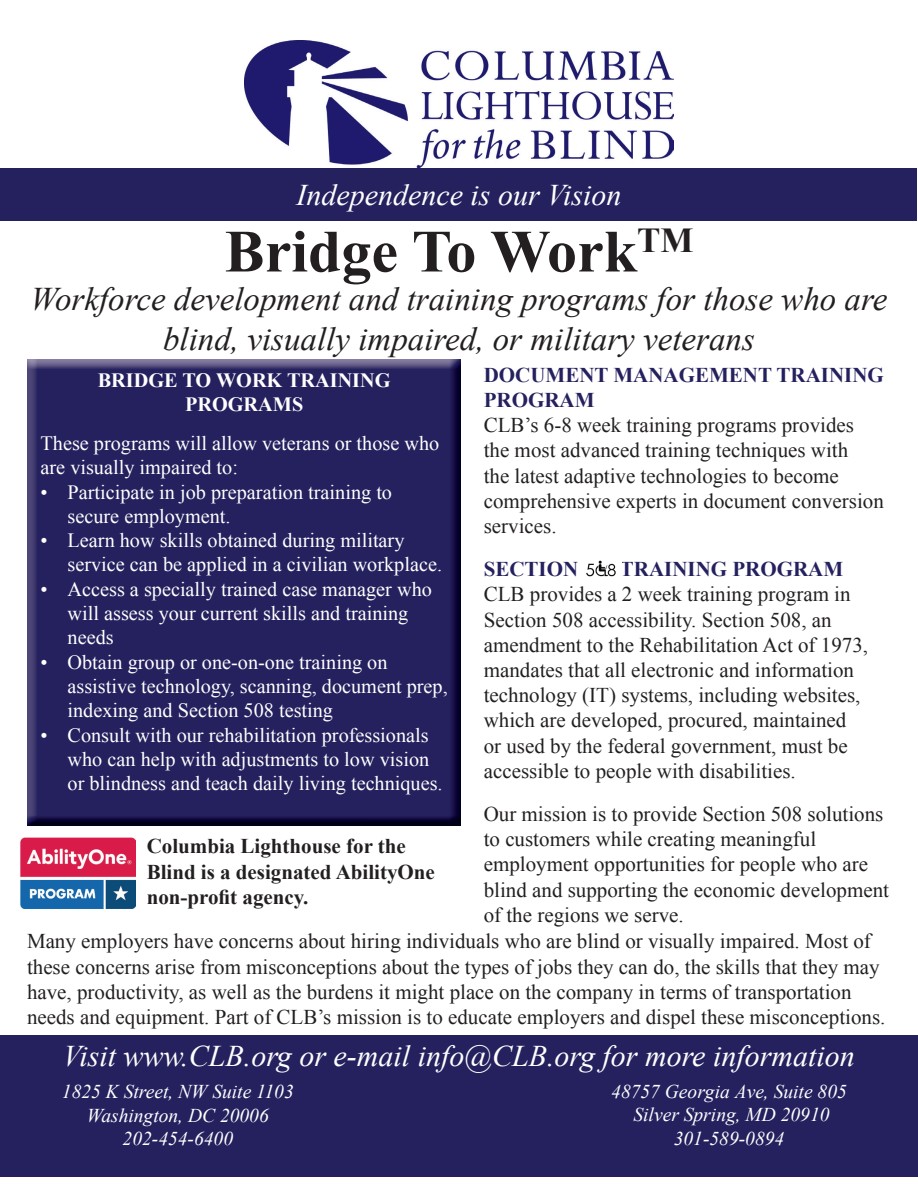
<style>
.page{position:relative;width:918px;height:1188px;background:#fff}
.page>*{position:absolute;margin:0;border:0;box-sizing:border-box;transform-origin:0 0}
.t1{font:700 60px "Times New Roman";color:#231f20}
.t2{font:italic 33px/39.6px "Times New Roman";color:#231f20;text-align:center}
.t3{font:italic 30px "Times New Roman";color:#fff}
.t4{font:21px/25.2px "Times New Roman";color:#231f20}
.t5{font:700 21px/25.2px "Times New Roman";color:#231f20}
.t6{font:700 21px/25.2px "Times New Roman";color:#25215f}
.t7{font:20.25px/24.3px "Times New Roman";color:#fff}
.t8{font:700 20.25px/24.3px "Times New Roman";color:#fff;text-align:center}
.t9{font:italic 19.5px/23.4px "Times New Roman";color:#fff;text-align:center}
</style>
<div class="page">
<img style="left:27px;top:359px;width:433px;height:466px">
<img style="left:244px;top:40px;width:430px;height:128px">
<div style="left:1px;top:169px;width:916px;height:52px;background:#25215f"></div>
<div style="left:0;top:1052px;width:918px;height:125px;background:#25215f"></div>
<div style="left:0;top:1035px;width:918px;height:40px;background:#25215f"></div>
<img style="left:586px;top:560px;width:30px;height:17px">
<img style="left:20px;top:838px;width:116px;height:70px">
<h3 class="t3" style="left:296px;top:175px;width:327px">Independence is our Vision</h3>
<h1 class="t1" style="left:225px;top:210px;width:470px">Bridge To Work<sup>TM</sup></h1>
<h2 class="t2" style="left:31px;top:278px;width:858px">Workforce development and training programs for those who are blind, visually impaired, or military veterans</h2>
<p class="t8" style="left:98px;top:367px;width:294px">BRIDGE TO WORK TRAINING<br>PROGRAMS</p>
<p class="t7" style="left:41px;top:431px;width:400px">These programs will allow veterans or those who are visually impaired to:</p>
<p class="t7" style="left:68px;top:479px;width:326px;text-indent:-27px">• Participate in job preparation training to secure employment.</p>
<p class="t7" style="left:68px;top:528px;width:376px;text-indent:-27px">• Learn how skills obtained during military service can be applied in a civilian workplace.</p>
<p class="t7" style="left:68px;top:576px;width:366px;text-indent:-27px">• Access a specially trained case manager who will assess your current skills and training needs</p>
<p class="t7" style="left:68px;top:649px;width:382px;text-indent:-27px">• Obtain group or one-on-one training on assistive technology, scanning, document prep, indexing and Section 508 testing</p>
<p class="t7" style="left:68px;top:722px;width:377px;text-indent:-27px">• Consult with our rehabilitation professionals who can help with adjustments to low vision or blindness and teach daily living techniques.</p>
<p class="t6" style="left:484px;top:362px;width:402px">DOCUMENT MANAGEMENT TRAINING<br>PROGRAM</p>
<p class="t4" style="left:484px;top:412px;width:402px">CLB’s 6-8 week training programs provides the most advanced training techniques with<br>the latest adaptive technologies to become comprehensive experts in document conversion services.</p>
<p class="t6" style="left:484px;top:556px;width:361px">SECTION 508 TRAINING PROGRAM</p>
<p class="t4" style="left:484px;top:582px;width:386px">CLB provides a 2 week training program in Section 508 accessibility. Section 508, an amendment to the Rehabilitation Act of 1973, mandates that all electronic and information technology (IT) systems, including websites, which are developed, procured, maintained or used by the federal government, must be accessible to people with disabilities.</p>
<p class="t4" style="left:484px;top:801px;width:401px">Our mission is to provide Section 508 solutions</p>
<p class="t4" style="left:484px;top:826px;width:334px">to customers while creating meaningful</p>
<p class="t4" style="left:484px;top:852px;width:386px">employment opportunities for people who are</p>
<p class="t4" style="left:484px;top:877px;width:407px">blind and supporting the economic development</p>
<p class="t4" style="left:484px;top:902px;width:202px">of the regions we serve.</p>
<p class="t4" style="left:27px;top:928px;width:845px">Many employers have concerns about hiring individuals who are blind or visually impaired. Most of</p>
<p class="t4" style="left:27px;top:954px;width:854px">these concerns arise from misconceptions about the types of jobs they can do, the skills that they may</p>
<p class="t4" style="left:27px;top:979px;width:826px">have, productivity, as well as the burdens it might place on the company in terms of transportation</p>
<p class="t4" style="left:27px;top:1004px;width:860px">needs and equipment. Part of CLB’s mission is to educate employers and dispel these misconceptions.</p>
<p class="t5" style="left:147px;top:833px;width:290px">Columbia Lighthouse for the<br>Blind is a designated AbilityOne non-profit agency.</p>
<h3 class="t3" style="left:63px;top:1035px;width:793px">Visit www.CLB.org or e-mail info@CLB.org for more information</h3>
<p class="t9" style="left:62px;top:1080px;width:233px">1825 K Street, NW Suite 1103<br>Washington, DC 20006<br>202-454-6400</p>
<p class="t9" style="left:611px;top:1079px;width:237px">48757 Georgia Ave, Suite 805<br>Silver Spring, MD 20910<br>301-589-0894</p>
</div>
